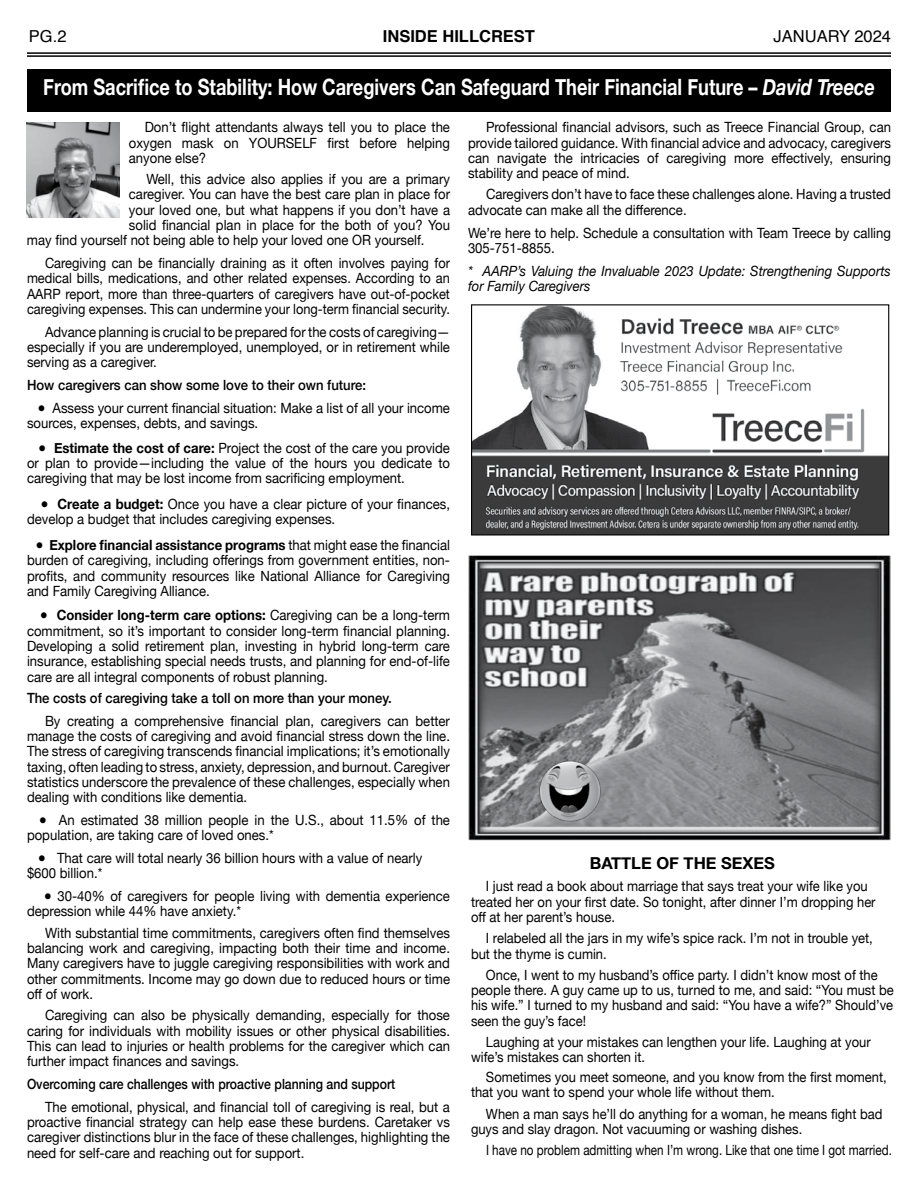
<style>
.page{position:relative;width:918px;height:1188px;background:#fff}
.page>*{position:absolute;margin:0;border:0;box-sizing:border-box;transform-origin:0 0}
.t1{font:700 22.5px "Helvetica Neue";color:#fff;scale:.81 1}
.t2{font:700 16.5px "Helvetica Neue";color:#000}
.t3{font:16.5px "Helvetica";color:#000}
.t4{font:700 16.5px "Helvetica";color:#000}
.t5{font:14.1px/15.3px "Helvetica Neue";color:#000;text-align:justify;scale:.93 1}
.t6{font:14.1px/15.3px "Helvetica Neue";color:#000;scale:.92 1}
.t7{font:14.1px/15.3px "Helvetica Neue";color:#000;text-align:justify;scale:.91 1}
.t8{font:500 14.1px "Helvetica Neue";color:#000;scale:.93 1}
.t9{font:italic 14.1px/15.3px "Helvetica Neue";color:#000;scale:.93 1}
.t10{font:14.1px "Helvetica Neue";color:#000;scale:.83 1}
.t11{font:500 14.1px "Helvetica Neue";color:#000;scale:.87 1}
.s1{font-style:italic}
.s2{font-weight:700}
</style>
<div class="page">
<hr style="left:27px;top:52px;width:864px;height:2px;background:#000">
<hr style="left:27px;top:55px;width:864px;height:2px;background:#000">
<div style="left:27px;top:69px;width:864px;height:42px;background:#000"></div>
<img style="left:473px;top:306px;width:414px;height:228px">
<div style="left:471px;top:304px;width:418px;height:232px;border:1px solid #000"></div>
<img style="left:27px;top:123px;width:92px;height:95px">
<img style="left:468px;top:555px;width:423px;height:285px">
<img style="left:538px;top:758px;width:65px;height:65px">
<p class="t3" style="left:29px;top:24px;width:39px">PG.2</p>
<p class="t4" style="left:383px;top:23px;width:154px">INSIDE HILLCREST</p>
<p class="t3" style="left:774px;top:24px;width:119px">JANUARY 2024</p>
<h1 class="t1" style="left:43px;top:69px;width:1028px">From Sacrifice to Stability: How Caregivers Can Safeguard Their Financial Future – <span class="s1">David Treece</span></h1>
<p class="t5" style="left:129px;top:120px;width:347px;text-indent:16px">Don’t flight attendants always tell you to place the oxygen mask on YOURSELF first before helping anyone else?</p>
<p class="t5" style="left:146px;top:172px;width:328px">Well, this advice also applies if you are a primary</p>
<p class="t5" style="left:129px;top:188px;width:347px">caregiver. You can have the best care plan in place for</p>
<p class="t5" style="left:129px;top:203px;width:347px">your loved one, but what happens if you don’t have a</p>
<p class="t5" style="left:129px;top:218px;width:347px">solid financial plan in place for the both of you? You</p>
<p class="t5" style="left:27px;top:234px;width:429px">may find yourself not being able to help your loved one OR yourself.</p>
<p class="t7" style="left:27px;top:256px;width:466px;text-indent:18px">Caregiving can be financially draining as it often involves paying for medical bills, medications, and other related expenses. According to an AARP report, more than three-quarters of caregivers have out-of-pocket caregiving expenses. This can undermine your long-term financial security.</p>
<p class="t5" style="left:27px;top:325px;width:456px;text-indent:18px">Advance planning is crucial to be prepared for the costs of caregiving— especially if you are underemployed, unemployed, or in retirement while serving as a caregiver.</p>
<p class="t8" style="left:27px;top:374px;width:366px">How caregivers can show some love to their own future:</p>
<p class="t5" style="left:27px;top:401px;width:456px;text-indent:10px">● Assess your current financial situation: Make a list of all your income sources, expenses, debts, and savings.</p>
<p class="t5" style="left:27px;top:441px;width:456px;text-indent:11px">● <span class="s2">Estimate the cost of care:</span> Project the cost of the care you provide or plan to provide—including the value of the hours you dedicate to caregiving that may be lost income from sacrificing employment.</p>
<p class="t5" style="left:27px;top:497px;width:456px;text-indent:13px">● <span class="s2">Create a budget:</span> Once you have a clear picture of your finances, develop a budget that includes caregiving expenses.</p>
<p class="t5" style="left:27px;top:538px;width:456px;text-indent:9px">● <span class="s2">Explore financial assistance programs</span> that might ease the financial burden of caregiving, including offerings from government entities, non&shy;profits, and community resources like National Alliance for Caregiving and Family Caregiving Alliance.</p>
<p class="t5" style="left:27px;top:609px;width:456px;text-indent:13px">● <span class="s2">Consider long-term care options:</span> Caregiving can be a long-term commitment, so it’s important to consider long-term financial planning.<br>Developing a solid retirement plan, investing in hybrid long-term care insurance, establishing special needs trusts, and planning for end-of-life care are all integral components of robust planning.</p>
<p class="t8" style="left:27px;top:687px;width:394px">The costs of caregiving take a toll on more than your money.</p>
<p class="t5" style="left:27px;top:714px;width:456px;text-indent:18px">By creating a comprehensive financial plan, caregivers can better manage the costs of caregiving and avoid financial stress down the line.<br>The stress of caregiving transcends financial implications; it’s emotionally taxing, often leading to stress, anxiety, depression, and burnout. Caregiver statistics underscore the prevalence of these challenges, especially when dealing with conditions like dementia.</p>
<p class="t5" style="left:27px;top:813px;width:456px;text-indent:12px">● An estimated 38 million people in the U.S., about 11.5% of the population, are taking care of loved ones.*</p>
<p class="t5" style="left:27px;top:851px;width:427px;text-indent:11px">● That care will total nearly 36 billion hours with a value of nearly $600 billion.*</p>
<p class="t5" style="left:27px;top:889px;width:456px;text-indent:17px">● 30-40% of caregivers for people living with dementia experience depression while 44% have anxiety.*</p>
<p class="t5" style="left:27px;top:926px;width:456px;text-indent:18px">With substantial time commitments, caregivers often find themselves balancing work and caregiving, impacting both their time and income.<br>Many caregivers have to juggle caregiving responsibilities with work and other commitments. Income may go down due to reduced hours or time off of work.</p>
<p class="t5" style="left:27px;top:1008px;width:456px;text-indent:18px">Caregiving can also be physically demanding, especially for those caring for individuals with mobility issues or other physical disabilities.<br>This can lead to injuries or health problems for the caregiver which can further impact finances and savings.</p>
<p class="t11" style="left:27px;top:1073px;width:425px">Overcoming care challenges with proactive planning and support</p>
<p class="t5" style="left:27px;top:1100px;width:456px;text-indent:18px">The emotional, physical, and financial toll of caregiving is real, but a proactive financial strategy can help ease these burdens. Caretaker vs caregiver distinctions blur in the face of these challenges, highlighting the need for self-care and reaching out for support.</p>
<p class="t5" style="left:468px;top:120px;width:456px;text-indent:18px">Professional financial advisors, such as Treece Financial Group, can provide tailored guidance. With financial advice and advocacy, caregivers can navigate the intricacies of caregiving more effectively, ensuring stability and peace of mind.</p>
<p class="t5" style="left:468px;top:188px;width:456px;text-indent:18px">Caregivers don’t have to face these challenges alone. Having a trusted advocate can make all the difference.</p>
<p class="t5" style="left:468px;top:226px;width:456px">We’re here to help. Schedule a consultation with Team Treece by calling<br>305-751-8855.</p>
<p class="t9" style="left:468px;top:264px;width:456px">* AARP’s Valuing the Invaluable 2023 Update: Strengthening Supports for Family Caregivers</p>
<p class="t2" style="left:590px;top:850px;width:187px">BATTLE OF THE SEXES</p>
<p class="t6" style="left:471px;top:879px;width:441px;text-indent:15px">I just read a book about marriage that says treat your wife like you treated her on your first date. So tonight, after dinner I’m dropping her off at her parent’s house.</p>
<p class="t6" style="left:471px;top:931px;width:438px;text-indent:15px">I relabeled all the jars in my wife’s spice rack. I’m not in trouble yet, but the thyme is cumin.</p>
<p class="t6" style="left:471px;top:968px;width:461px;text-indent:15px">Once, I went to my husband’s office party. I didn’t know most of the people there. A guy came up to us, turned to me, and said: “You must be his wife.” I turned to my husband and said: “You have a wife?” Should’ve seen the guy’s face!</p>
<p class="t6" style="left:471px;top:1035px;width:436px;text-indent:15px">Laughing at your mistakes can lengthen your life. Laughing at your wife’s mistakes can shorten it.</p>
<p class="t6" style="left:471px;top:1070px;width:454px;text-indent:15px">Sometimes you meet someone, and you know from the first moment, that you want to spend your whole life without them.</p>
<p class="t6" style="left:471px;top:1107px;width:449px;text-indent:15px">When a man says he’ll do anything for a woman, he means fight bad guys and slay dragon. Not vacuuming or washing dishes.</p>
<p class="t10" style="left:486px;top:1140px;width:491px">I have no problem admitting when I’m wrong. Like that one time I got married.</p>
</div>
